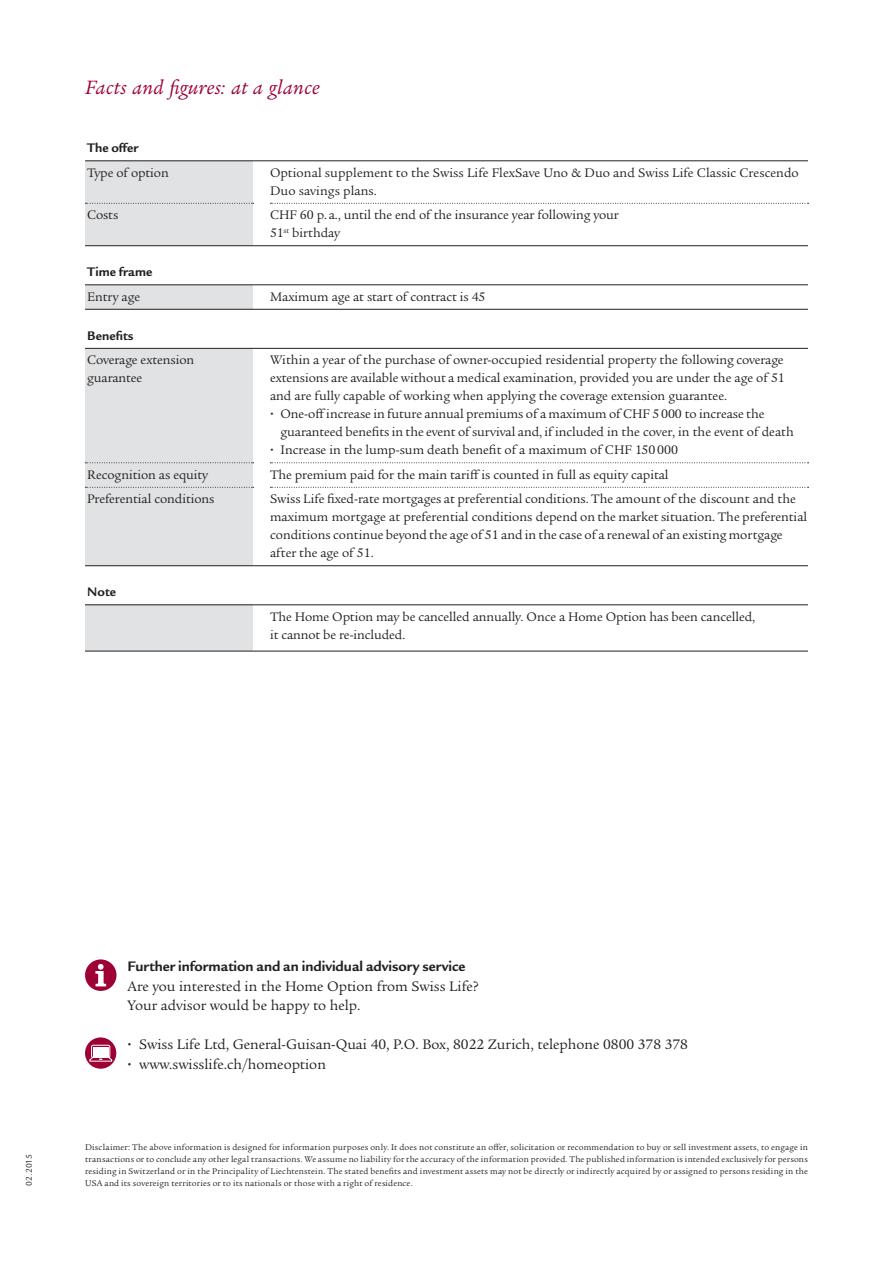
<style>
.page{position:relative;width:893px;height:1263px;background:#fff}
.page>*{position:absolute;margin:0;border:0;box-sizing:border-box;transform-origin:0 0}
.Book_14_16pt_K{font:italic 21px "Legacy Serif ITC Pro";letter-spacing:.015em;color:#9e0135}
._03_kapiteltitel{font:15px/19.5px "Legacy Serif ITC Pro";color:#231f20}
._01_copy{font:15px "Legacy Serif ITC Pro";color:#231f20}
.Performance_bold_lin{font:13.5px/18px "Legacy Serif ITC Pro";letter-spacing:-.005em;color:#231f20}
.Performance_bold_lin-2{font:700 13.5px "Legacy Sans ITC Pro";letter-spacing:.005em;color:#231f20}
._012_Bildlegende{font:9px/12px "Legacy Serif ITC Pro";letter-spacing:.02em;color:#231f20;text-align:justify}
._012_Bildlegende-2{font:9px "Legacy Sans ITC Pro";color:#231f20}
.s1{font-family:"Legacy Sans ITC Pro";font-weight:700}
</style>
<div class="page">
<svg style="left:85px;top:160px;width:723px;height:492px"></svg>
<div style="left:85px;top:959px;width:31px;height:32px;background:#9e0135;border-radius:50%"></div>
<svg style="left:95px;top:964px;width:11px;height:22px"></svg>
<div style="left:85px;top:1037px;width:31px;height:32px;background:#9e0135;border-radius:50%"></div>
<svg style="left:89px;top:1044px;width:23px;height:18px"></svg>
<p class="Book_14_16pt_K" style="left:85px;top:74px;width:236px">Facts and figures: at a glance</p>
<p class="Performance_bold_lin-2" style="left:87px;top:140px;width:53px">The offer</p>
<p class="Performance_bold_lin" style="left:87px;top:163px;width:83px">Type of option</p>
<p class="Performance_bold_lin" style="left:270px;top:163px;width:530px">Optional supplement to the Swiss Life FlexSave Uno &amp; Duo and Swiss Life Classic Crescendo<br>Duo savings plans.</p>
<p class="Performance_bold_lin" style="left:87px;top:206px;width:33px">Costs</p>
<p class="Performance_bold_lin" style="left:270px;top:206px;width:350px">CHF 60 p.a., until the end of the insurance year following your<br>51<sup>st</sup> birthday</p>
<p class="Performance_bold_lin-2" style="left:87px;top:264px;width:67px">Time frame</p>
<p class="Performance_bold_lin" style="left:87px;top:287px;width:54px">Entry age</p>
<p class="Performance_bold_lin" style="left:270px;top:287px;width:217px">Maximum age at start of contract is 45</p>
<p class="Performance_bold_lin-2" style="left:87px;top:328px;width:48px">Benefits</p>
<p class="Performance_bold_lin" style="left:87px;top:351px;width:109px">Coverage extension guarantee</p>
<p class="Performance_bold_lin" style="left:270px;top:351px;width:516px;text-align:justify">Within a year of the purchase of owner-occupied residential property the following coverage extensions are available without a medical examination, provided you are under the age of 51 and are fully capable of working when applying the coverage extension guarantee.</p>
<p class="Performance_bold_lin" style="left:281px;top:405px;width:515px;text-indent:-11px"><span class="s1">·</span> One-off increase in future annual premiums of a maximum of CHF 5000 to increase the guaranteed benefits in the event of survival and, if included in the cover, in the event of death</p>
<p class="Performance_bold_lin" style="left:270px;top:441px;width:410px"><span class="s1">·</span> Increase in the lump-sum death benefit of a maximum of CHF 150000</p>
<p class="Performance_bold_lin" style="left:87px;top:465px;width:122px">Recognition as equity</p>
<p class="Performance_bold_lin" style="left:270px;top:465px;width:400px">The premium paid for the main tariff is counted in full as equity capital</p>
<p class="Performance_bold_lin" style="left:87px;top:490px;width:129px">Preferential conditions</p>
<p class="Performance_bold_lin" style="left:270px;top:490px;width:539px">Swiss Life fixed-rate mortgages at preferential conditions. The amount of the discount and the maximum mortgage at preferential conditions depend on the market situation. The preferential conditions continue beyond the age of 51 and in the case of a renewal of an existing mortgage after the age of 51.</p>
<p class="Performance_bold_lin-2" style="left:87px;top:584px;width:30px">Note</p>
<p class="Performance_bold_lin" style="left:270px;top:607px;width:487px">The Home Option may be cancelled annually. Once a Home Option has been cancelled, it cannot be re-included.</p>
<p class="_012_Bildlegende-2" style="left:24px;top:1186px;width:33px;rotate:-90deg">02.2015</p>
<p class="_03_kapiteltitel" style="left:128px;top:957px;width:353px"><span class="s1">Further information and an individual advisory service<br></span>Are you interested in the Home Option from Swiss Life?<br>Your advisor would be happy to help.</p>
<p class="_01_copy" style="left:128px;top:1035px;width:562px"><span class="s1">·</span> Swiss Life Ltd, General-Guisan-Quai 40, P.O. Box, 8022 Zurich, telephone 0800 378 378</p>
<p class="_01_copy" style="left:128px;top:1055px;width:200px"><span class="s1">·</span> www.swisslife.ch/homeoption</p>
<p class="_012_Bildlegende" style="left:85px;top:1141px;width:724px">Disclaimer: The above information is designed for information purposes only. It does not constitute an offer, solicitation or recommendation to buy or sell investment assets, to engage in transactions or to conclude any other legal transactions. We assume no liability for the accuracy of the information provided. The published information is intended exclusively for persons residing in Switzerland or in the Principality of Liechtenstein. The stated benefits and investment assets may not be directly or indirectly acquired by or assigned to persons residing in the</p>
<p class="_012_Bildlegende" style="left:85px;top:1177px;width:329px">USA and its sovereign territories or to its nationals or those with a right of residence.</p>
</div>
